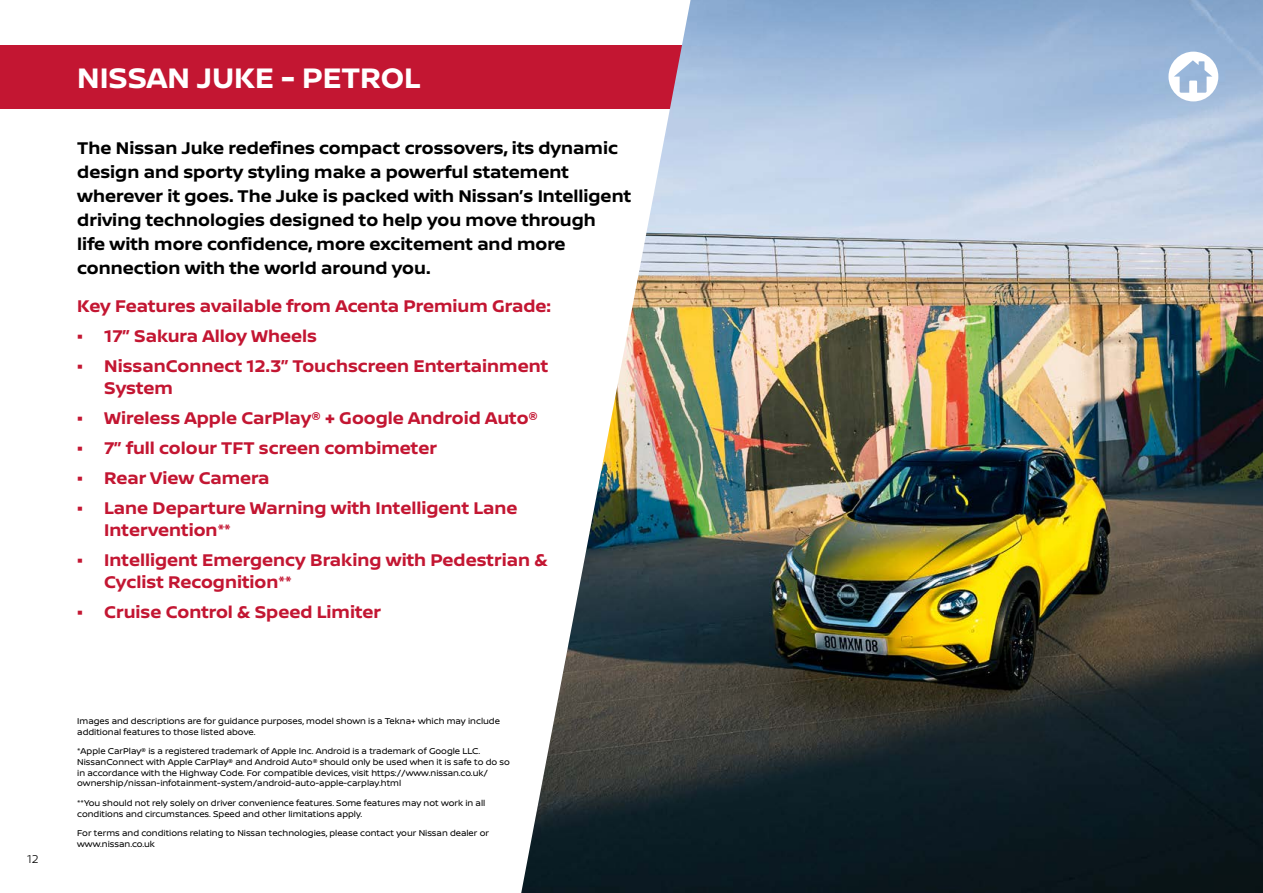
<style>
.page{position:relative;width:1263px;height:893px;background:#fff}
.page>*{position:absolute;margin:0;border:0;box-sizing:border-box;transform-origin:0 0}
.t1{font:700 30px "Nissan Brand";color:#fff}
.t2{font:700 18px/21.6px "Nissan Brand";color:#c31632}
.t3{font:700 18px/24px "Nissan Brand";color:#000}
.t4{font:300 12px "Nissan Brand";color:#000}
.t5{font:9px/10.8px "Nissan Brand";color:#000}
</style>
<div class="page">
<div style="left:0;top:45px;width:1263px;height:63px;background:#c31632"></div>
<img style="left:521px;top:0;width:742px;height:893px">
<svg style="left:1168px;top:52px;width:50px;height:49px"></svg>
<h3 class="t4" style="left:27px;top:851px;width:13px">12</h3>
<h1 class="t1" style="left:77px;top:56px;width:344px">NISSAN JUKE - PETROL</h1>
<p class="t3" style="left:77px;top:135px;width:555px">The Nissan Juke redefines compact crossovers, its dynamic design and sporty styling make a powerful statement wherever it goes. The Juke is packed with Nissan’s Intelligent driving technologies designed to help you move through<br>life with more confidence, more excitement and more connection with the world around you.</p>
<h2 class="t2" style="left:77px;top:294px;width:475px">Key Features available from Acenta Premium Grade:</h2>
<h2 class="t2" style="left:77px;top:325px;width:241px">• 17” Sakura Alloy Wheels</h2>
<h2 class="t2" style="left:104px;top:355px;width:445px;text-indent:-27px">• NissanConnect 12.3” Touchscreen Entertainment<br>System</h2>
<h2 class="t2" style="left:77px;top:406px;width:462px">• Wireless Apple CarPlay® + Google Android Auto®</h2>
<h2 class="t2" style="left:77px;top:436px;width:361px">• 7” full colour TFT screen combimeter</h2>
<h2 class="t2" style="left:77px;top:467px;width:194px">• Rear View Camera</h2>
<h2 class="t2" style="left:104px;top:497px;width:415px;text-indent:-27px">• Lane Departure Warning with Intelligent Lane<br>Intervention**</h2>
<h2 class="t2" style="left:104px;top:548px;width:445px;text-indent:-27px">• Intelligent Emergency Braking with Pedestrian &amp;<br>Cyclist Recognition**</h2>
<h2 class="t2" style="left:77px;top:600px;width:305px">• Cruise Control &amp; Speed Limiter</h2>
<p class="t5" style="left:77px;top:715px;width:424px">Images and descriptions are for guidance purposes, model shown is a Tekna+ which may include additional features to those listed above.</p>
<p class="t5" style="left:77px;top:745px;width:434px">*Apple CarPlay® is a registered trademark of Apple Inc. Android is a trademark of Google LLC.<br>NissanConnect with Apple CarPlay® and Android Auto® should only be used when it is safe to do so in accordance with the Highway Code. For compatible devices, visit https://www.nissan.co.uk/ ownership/nissan-infotainment-system/android-auto-apple-carplay.html</p>
<p class="t5" style="left:77px;top:797px;width:410px">**You should not rely solely on driver convenience features. Some features may not work in all conditions and circumstances. Speed and other limitations apply.</p>
<p class="t5" style="left:77px;top:827px;width:413px">For terms and conditions relating to Nissan technologies, please contact your Nissan dealer or www.nissan.co.uk</p>
</div>
